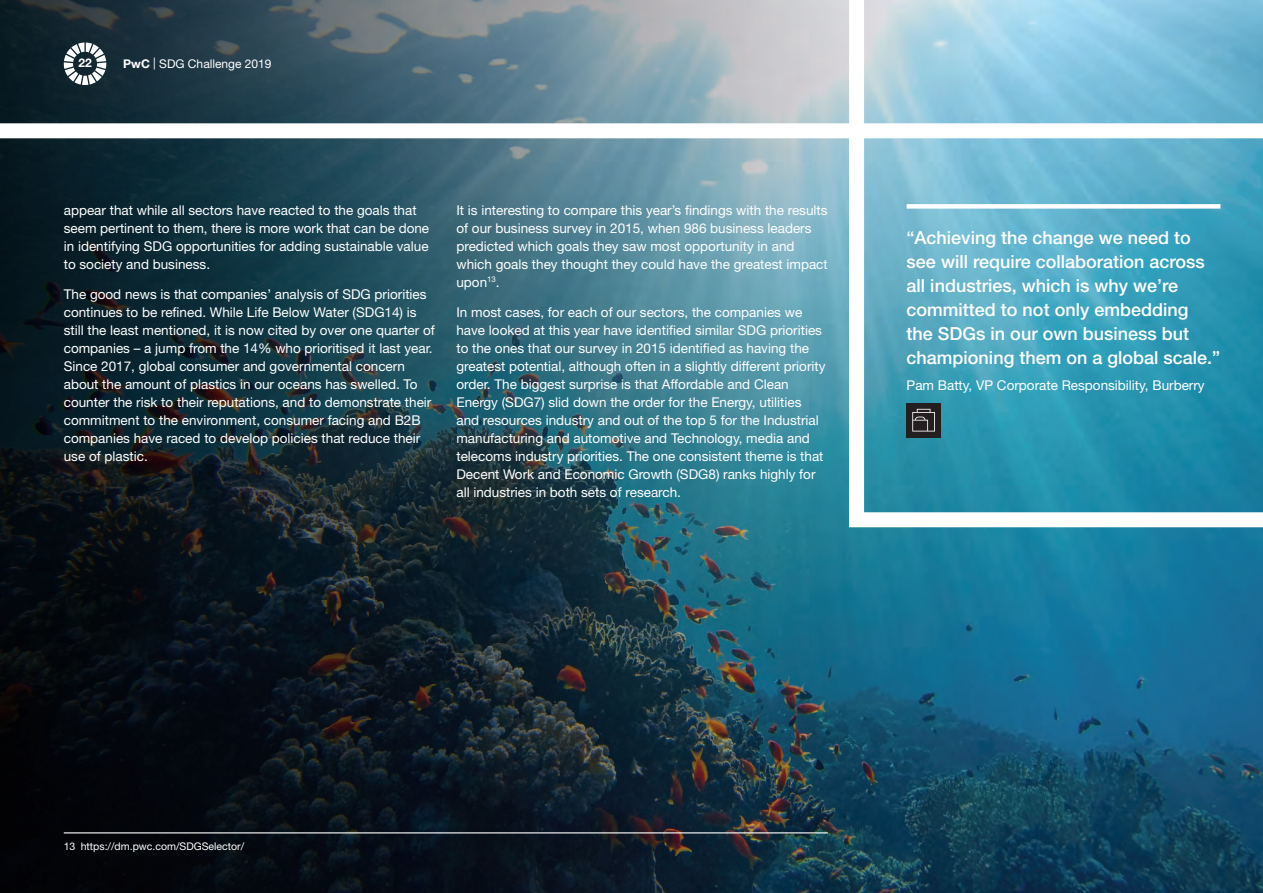
<style>
.page{position:relative;width:1263px;height:893px;background:#fff}
.page>*{position:absolute;margin:0;border:0;box-sizing:border-box;transform-origin:0 0}
.t1{font:500 18px/24px "Helvetica Neue";color:#fff}
.t2{font:13.5px/18px "Helvetica Neue";color:#fff}
.t3{font:12px "Helvetica Neue";color:#fff}
.t4{font:700 12px "Helvetica Neue";color:#fff}
.t5{font:10.5px "Helvetica Neue";color:#fff}
.s1{font-weight:700}
</style>
<div class="page">
<img style="left:1045px;top:535px;width:218px;height:358px">
<img style="left:0;top:0;width:1045px;height:893px">
<svg style="left:64px;top:43px;width:42px;height:42px"></svg>
<hr style="left:64px;top:832px;width:764px;height:1px;background:#fff">
<svg style="left:841px;top:0;width:422px;height:535px"></svg>
<div style="left:0;top:123px;width:1263px;height:15px;background:#fff"></div>
<div style="left:907px;top:204px;width:313px;height:5px;background:#fff"></div>
<div style="left:907px;top:403px;width:34px;height:34px;background:#231f20"></div>
<svg style="left:912px;top:409px;width:23px;height:22px"></svg>
<p class="t4" style="left:78px;top:55px;width:15px">22</p>
<p class="t3" style="left:123px;top:57px;width:150px"><span class="s1">PwC</span> | SDG Challenge 2019</p>
<p class="t2" style="left:64px;top:201px;width:367px">appear that while all sectors have reacted to the goals that seem pertinent to them, there is more work that can be done in identifying SDG opportunities for adding sustainable value to society and business.</p>
<p class="t2" style="left:64px;top:285px;width:373px">The good news is that companies’ analysis of SDG priorities continues to be refined. While Life Below Water (SDG14) is still the least mentioned, it is now cited by over one quarter of companies – a jump from the 14% who prioritised it last year.<br>Since 2017, global consumer and governmental concern about the amount of plastics in our oceans has swelled. To counter the risk to their reputations, and to demonstrate their commitment to the environment, consumer facing and B2B companies have raced to develop policies that reduce their use of plastic.</p>
<p class="t2" style="left:456px;top:201px;width:373px">It is interesting to compare this year’s findings with the results of our business survey in 2015, when 986 business leaders predicted which goals they saw most opportunity in and which goals they thought they could have the greatest impact upon<sup>13</sup>.</p>
<p class="t2" style="left:456px;top:303px;width:371px">In most cases, for each of our sectors, the companies we have looked at this year have identified similar SDG priorities to the ones that our survey in 2015 identified as having the greatest potential, although often in a slightly different priority order. The biggest surprise is that Affordable and Clean Energy (SDG7) slid down the order for the Energy, utilities and resources industry and out of the top 5 for the Industrial manufacturing and automotive and Technology, media and telecoms industry priorities. The one consistent theme is that Decent Work and Economic Growth (SDG8) ranks highly for all industries in both sets of research.</p>
<h1 class="t1" style="left:907px;top:225px;width:315px">“Achieving the change we need to see will require collaboration across all industries, which is why we’re committed to not only embedding<br>the SDGs in our own business but championing them on a global scale.”</h1>
<p class="t2" style="left:907px;top:376px;width:300px">Pam Batty, VP Corporate Responsibility, Burberry</p>
<p class="t5" style="left:64px;top:840px;width:182px">13 https://dm.pwc.com/SDGSelector/</p>
</div>
